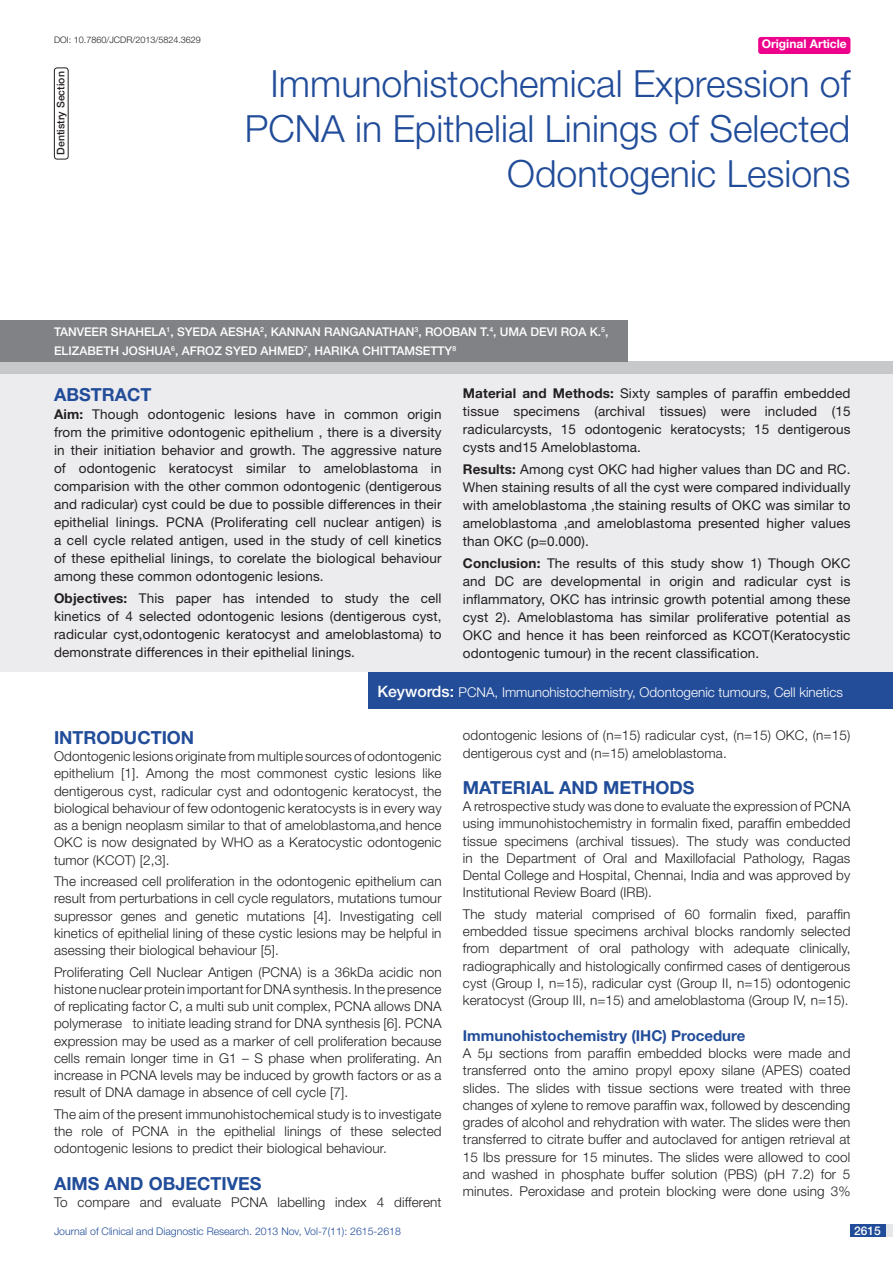
<style>
.page{position:relative;width:893px;height:1263px;background:#fff}
.page>*{position:absolute;margin:0;border:0;box-sizing:border-box;transform-origin:0 0}
.t1{font:300 37.5px/45px "Helvetica Neue";color:#214c99;text-align:right}
.Level_1{font:700 18px "Helvetica Neue";color:#214c99}
.Abstract_head{font:700 18px "Helvetica Neue";color:#214c99}
.Level_1-2{font:700 15px "Helvetica Neue";color:#214c99}
.Body_text{font:300 13.5px/17.2px "Helvetica Neue";letter-spacing:.01em;color:#231f20;text-align:justify}
.Body_text-2{font:13.5px/18px "Helvetica Neue";letter-spacing:.01em;color:#231f20;text-align:justify}
.t2{font:300 13.5px "Helvetica Neue";color:#fff}
.Author{font:500 12px/18.8px "Helvetica Neue";color:#fff}
.t3{font:700 12px "Helvetica Neue";color:#fff}
.t4{font:300 10.5px "Helvetica Neue";color:#214c99}
.t5{font:500 10.5px "Helvetica Neue";color:#231f20}
.DOI{font:300 9px "Helvetica Neue";color:#231f20}
.s1{color:#244d99}
.s2{font-weight:700}
.s3{font-weight:500;font-size:15.75px}
</style>
<div class="page">
<div style="left:850px;top:1224px;width:43px;height:13px;background:#e6e7e9"></div>
<div style="left:850px;top:1224px;width:35px;height:13px;background:#214c99"></div>
<div style="left:758px;top:37px;width:92px;height:17px;background:#ed028c;border-radius:3px"></div>
<div style="left:0;top:372px;width:893px;height:300px;background:#ececee"></div>
<div style="left:0;top:362px;width:893px;height:12px;background:#c7c8ca"></div>
<div style="left:369px;top:672px;width:524px;height:37px;background:#244d99"></div>
<div style="left:0;top:320px;width:627px;height:41px;background:#808285"></div>
<div style="left:54px;top:67px;width:15px;height:92px;border:1px solid #231f20;border-radius:3px"></div>
<p class="DOI" style="left:54px;top:35px;width:148px">DOI: 10.7860/JCDR/2013/5824.3629</p>
<p class="t3" style="left:762px;top:37px;width:87px">Original Article</p>
<p class="t5" style="left:54px;top:155px;width:85px;rotate:-90deg">DENTISTRY SECTION</p>
<p class="t1" style="left:245px;top:61px;width:607px">Immunohistochemical Expression of<br>PCNA in Epithelial Linings of Selected<br>Odontogenic Lesions</p>
<p class="Author" style="left:54px;top:322px;width:556px">TANVEER SHAHELA<sup>1</sup>, SYEDA AESHA<sup>2</sup>, KANNAN RANGANATHAN<sup>3</sup>, ROOBAN T.<sup>4</sup>, UMA DEVI ROA K.<sup>5</sup>,<br>ELIZABETH JOSHUA<sup>6</sup>, AFROZ SYED AHMED<sup>7</sup>, HARIKA CHITTAMSETTY<sup>8</sup></p>
<p class="Abstract_head" style="left:54px;top:383px;width:99px">ABST<span class="s1">RAC</span>T</p>
<p class="Body_text-2" style="left:54px;top:405px;width:389px"><span class="s2">Aim:</span> Though odontogenic lesions have in common origin from the primitive odontogenic epithelium , there is a diversity in their initiation behavior and growth. The aggressive nature of odontogenic keratocyst similar to ameloblastoma in comparision with the other common odontogenic (dentigerous and radicular) cyst could be due to possible differences in their epithelial linings. PCNA (Proliferating cell nuclear antigen) is a cell cycle related antigen, used in the study of cell kinetics of these epithelial linings, to corelate the biological behaviour among these common odontogenic lesions.</p>
<p class="Body_text-2" style="left:54px;top:589px;width:389px"><span class="s2">Objectives:</span> This paper has intended to study the cell kinetics of 4 selected odontogenic lesions (dentigerous cyst, radicular cyst,odontogenic keratocyst and ameloblastoma) to demonstrate differences in their epithelial linings.</p>
<p class="Body_text-2" style="left:463px;top:384px;width:389px"><span class="s2">Material and Methods:</span> Sixty samples of paraffin embedded tissue specimens (archival tissues) were included (15 radicularcysts, 15 odontogenic keratocysts; 15 dentigerous cysts and15 Ameloblastoma.</p>
<p class="Body_text-2" style="left:463px;top:460px;width:389px"><span class="s2">Results:</span> Among cyst OKC had higher values than DC and RC.<br>When staining results of all the cyst were compared individually with ameloblastoma ,the staining results of OKC was similar to ameloblastoma ,and ameloblastoma presented higher values than OKC (p=0.000).</p>
<p class="Body_text-2" style="left:463px;top:554px;width:389px"><span class="s2">Conclusion:</span> The results of this study show 1) Though OKC and DC are developmental in origin and radicular cyst is inflammatory, OKC has intrinsic growth potential among these cyst 2). Ameloblastoma has similar proliferative potential as OKC and hence it has been reinforced as KCOT(Keratocystic odontogenic tumour) in the recent classification.</p>
<p class="t2" style="left:377px;top:684px;width:467px"><span class="s3">KEYWORDS:</span> PCNA, Immunohistochemistry, Odontogenic tumours, Cell kinetics</p>
<p class="Level_1" style="left:54px;top:726px;width:33px">Intro</p>
<p class="Level_1" style="left:111px;top:726px;width:39px">ductio</p>
<p class="Level_1" style="left:181px;top:726px;width:15px">n</p>
<p class="Body_text" style="left:54px;top:747px;width:389px">Odontogenic lesions originate from multiple sources of odontogenic epithelium [1]. Among the most commonest cystic lesions like dentigerous cyst, radicular cyst and odontogenic keratocyst, the biological behaviour of few odontogenic keratocysts is in every way as a benign neoplasm similar to that of ameloblastoma,and hence OKC is now designated by WHO as a Keratocystic odontogenic tumor (KCOT) [2,3].</p>
<p class="Body_text" style="left:54px;top:872px;width:389px">The increased cell proliferation in the odontogenic epithelium can result from perturbations in cell cycle regulators, mutations tumour supressor genes and genetic mutations [4]. Investigating cell kinetics of epithelial lining of these cystic lesions may be helpful in asessing their biological behaviour [5].</p>
<p class="Body_text" style="left:54px;top:963px;width:389px">Proliferating Cell Nuclear Antigen (PCNA) is a 36kDa acidic non histone nuclear protein important for DNA synthesis. In the presence of replicating factor C, a multi sub unit complex, PCNA allows DNA polymerase to initiate leading strand for DNA synthesis [6]. PCNA expression may be used as a marker of cell proliferation because cells remain longer time in G1 – S phase when proliferating. An increase in PCNA levels may be induced by growth factors or as a result of DNA damage in absence of cell cycle [7].</p>
<p class="Body_text" style="left:54px;top:1105px;width:389px">The aim of the present immunohistochemical study is to investigate the role of PCNA in the epithelial linings of these selected odontogenic lesions to predict their biological behaviour.</p>
<p class="Level_1" style="left:54px;top:1172px;width:209px">AIMS AND OBJECTIVES</p>
<p class="Body_text" style="left:54px;top:1193px;width:389px">To compare and evaluate PCNA labelling index 4 different</p>
<p class="Body_text" style="left:463px;top:726px;width:389px">odontogenic lesions of (n=15) radicular cyst, (n=15) OKC, (n=15) dentigerous cyst and (n=15) ameloblastoma.</p>
<p class="Level_1" style="left:463px;top:776px;width:233px">MATERIAL AND METHODS</p>
<p class="Body_text" style="left:463px;top:797px;width:389px">A retrospective study was done to evaluate the expression of PCNA using immunohistochemistry in formalin fixed, paraffin embedded tissue specimens (archival tissues). The study was conducted in the Department of Oral and Maxillofacial Pathology, Ragas Dental College and Hospital, Chennai, India and was approved by Institutional Review Board (IRB).</p>
<p class="Body_text" style="left:463px;top:905px;width:389px">The study material comprised of 60 formalin fixed, paraffin embedded tissue specimens archival blocks randomly selected from department of oral pathology with adequate clinically, radiographically and histologically confirmed cases of dentigerous cyst (Group I, n=15), radicular cyst (Group II, n=15) odontogenic keratocyst (Group III, n=15) and ameloblastoma (Group IV, n=15).</p>
<p class="Level_1-2" style="left:463px;top:1026px;width:284px">Immunohistochemistry (IHC) Procedure</p>
<p class="Body_text" style="left:463px;top:1044px;width:389px">A 5µ sections from paraffin embedded blocks were made and transferred onto the amino propyl epoxy silane (APES) coated slides. The slides with tissue sections were treated with three changes of xylene to remove paraffin wax, followed by descending grades of alcohol and rehydration with water. The slides were then transferred to citrate buffer and autoclaved for antigen retrieval at 15 lbs pressure for 15 minutes. The slides were allowed to cool and washed in phosphate buffer solution (PBS) (pH 7.2) for 5 minutes. Peroxidase and protein blocking were done using 3%</p>
<p class="t4" style="left:54px;top:1225px;width:348px">Journal of Clinical and Diagnostic Research. 2013 Nov, Vol-7(11): 2615-2618</p>
<p class="Author" style="left:854px;top:1221px;width:28px">2615</p>
</div>
